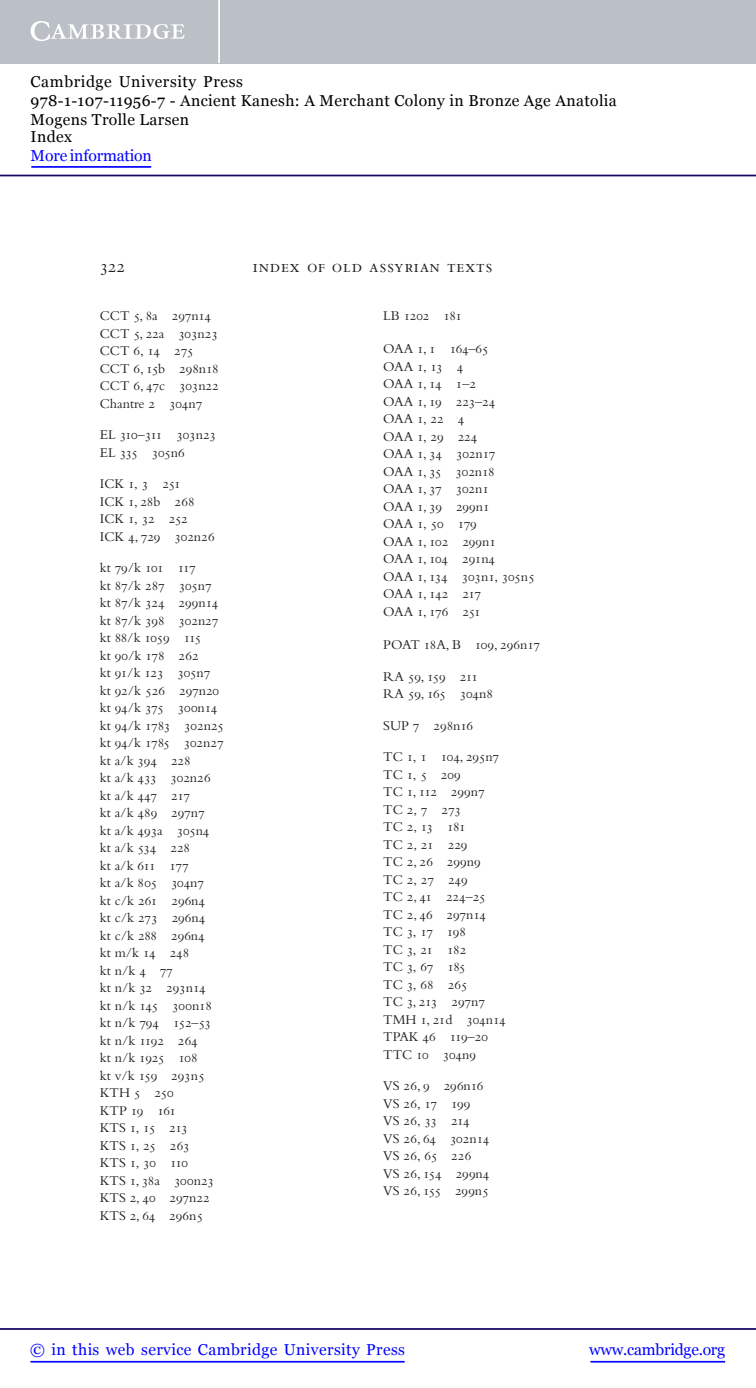
<style>
.page{position:relative;width:756px;height:1388px;background:#fff}
.page>*{position:absolute;margin:0;border:0;box-sizing:border-box;transform-origin:0 0}
.t1{font:18.38px "Bembo Std";letter-spacing:.05em;color:#231f20}
.t2{font:15.75px/18.9px "Georgia";letter-spacing:.025em;color:#000}
.t3{font:15.75px "Georgia";letter-spacing:.025em;color:#00f}
.t4{font:15.75px "Georgia";letter-spacing:-.015em;color:#00f}
.t5{font:15.75px "Georgia";letter-spacing:-.01em;color:#00f}
.t6{font:14px/17.5px "Bembo Std";color:#231f20}
.t7{font:14px/17.5px "Bembo Std";letter-spacing:-.04em;color:#231f20}
.t8{font:14px/17.5px "Bembo Std";letter-spacing:-.02em;color:#231f20}
</style>
<div class="page">
<hr style="left:591px;top:1361px;width:134px;height:1px;background:#00f">
<hr style="left:0;top:1328px;width:756px;height:2px;background:#150666">
<hr style="left:31px;top:1361px;width:374px;height:1px;background:#00f">
<div style="left:0;top:0;width:756px;height:63px;background:#bac0c6"></div>
<svg style="left:31px;top:21px;width:154px;height:20px"></svg>
<hr style="left:218px;top:0;width:2px;height:63px;background:#fff">
<hr style="left:0;top:175px;width:756px;height:1px;background:#150666">
<hr style="left:31px;top:166px;width:120px;height:2px;background:#00f">
<p class="t2" style="left:31px;top:73px;width:588px">Cambridge University Press<br>978-1-107-11956-7 - Ancient Kanesh: A Merchant Colony in Bronze Age Anatolia<br>Mogens Trolle Larsen</p>
<p class="t2" style="left:31px;top:128px;width:43px">Index</p>
<p class="t5" style="left:31px;top:146px;width:123px">More information</p>
<h1 class="t1" style="left:100px;top:260px;width:27px">322</h1>
<h1 class="t1" style="left:253px;top:260px;width:241px">Index of Old Assyrian Texts</h1>
<p class="t6" style="left:100px;top:308px;width:121px">CCT 5, 8a 297n14<br>CCT 5, 22a 303n23<br>CCT 6, 14 275<br>CCT 6, 15b 298n18<br>CCT 6, 47c 303n22<br>Chantre 2 304n7</p>
<p class="t7" style="left:100px;top:427px;width:118px">EL 310–311 303n23<br>EL 335 305n6</p>
<p class="t6" style="left:100px;top:476px;width:116px">ICK 1, 3 251<br>ICK 1, 28b 268<br>ICK 1, 32 252<br>ICK 4, 729 302n26</p>
<p class="t6" style="left:100px;top:560px;width:125px">kt 79/k 101 117<br>kt 87/k 287 305n7 kt 87/k 324 299n14 kt 87/k 398 302n27 kt 88/k 1059 115<br>kt 90/k 178 262<br>kt 91/k 123 305n7 kt 92/k 526 297n20 kt 94/k 375 300n14 kt 94/k 1783 302n25 kt 94/k 1785 302n27 kt a/k 394 228<br>kt a/k 433 302n26 kt a/k 447 217<br>kt a/k 489 297n7<br>kt a/k 493a 305n4 kt a/k 534 228<br>kt a/k 611 177<br>kt a/k 805 304n7<br>kt c/k 261 296n4<br>kt c/k 273 296n4<br>kt c/k 288 296n4<br>kt m/k 14 248<br>kt n/k 4 77<br>kt n/k 32 293n14<br>kt n/k 145 300n18 kt n/k 794 152– 53 kt n/k 1192 264<br>kt n/k 1925 108<br>kt v/k 159 293n5<br>KTH 5 250<br>KTP 19 161<br>KTS 1, 15 213<br>KTS 1, 25 263<br>KTS 1, 30 110<br>KTS 1, 38a 300n23<br>KTS 2, 40 297n22<br>KTS 2, 64 296n5</p>
<p class="t6" style="left:383px;top:308px;width:80px">LB 1202 181</p>
<p class="t6" style="left:383px;top:341px;width:153px">OAA 1, 1 164– 65<br>OAA 1, 13 4<br>OAA 1, 14 1–2<br>OAA 1, 19 223–24<br>OAA 1, 22 4<br>OAA 1, 29 224<br>OAA 1, 34 302n17<br>OAA 1, 35 302n18<br>OAA 1, 37 302n1<br>OAA 1, 39 299n1<br>OAA 1, 50 179<br>OAA 1, 102 299n1<br>OAA 1, 104 291n4<br>OAA 1, 134 303n1, 305n5<br>OAA 1, 142 217<br>OAA 1, 176 251</p>
<p class="t6" style="left:383px;top:637px;width:158px">POAT 18A, B 109 , 296n17</p>
<p class="t8" style="left:383px;top:669px;width:111px">RA 59, 159 211<br>RA 59, 165 304n8</p>
<p class="t6" style="left:383px;top:718px;width:91px">SUP 7 298n16</p>
<p class="t6" style="left:383px;top:749px;width:124px">TC 1, 1 104 , 295n7<br>TC 1, 5 209<br>TC 1, 112 299n7<br>TC 2, 7 273<br>TC 2, 13 181<br>TC 2, 21 229<br>TC 2, 26 299n9<br>TC 2, 27 249<br>TC 2, 41 224– 25<br>TC 2, 46 297n14<br>TC 3, 17 198<br>TC 3, 21 182<br>TC 3, 67 185<br>TC 3, 68 265<br>TC 3, 213 297n7<br>TMH 1, 21d 304n14<br>TPAK 46 119–20<br>TTC 10 304n9</p>
<p class="t6" style="left:383px;top:1078px;width:108px">VS 26, 9 296n16<br>VS 26, 17 199<br>VS 26, 33 214<br>VS 26, 64 302n14<br>VS 26, 65 226<br>VS 26, 154 299n4<br>VS 26, 155 299n5</p>
<p class="t3" style="left:30px;top:1339px;width:376px">© in this web service Cambridge University Press</p>
<p class="t4" style="left:589px;top:1339px;width:137px">www.cambridge.org</p>
</div>
